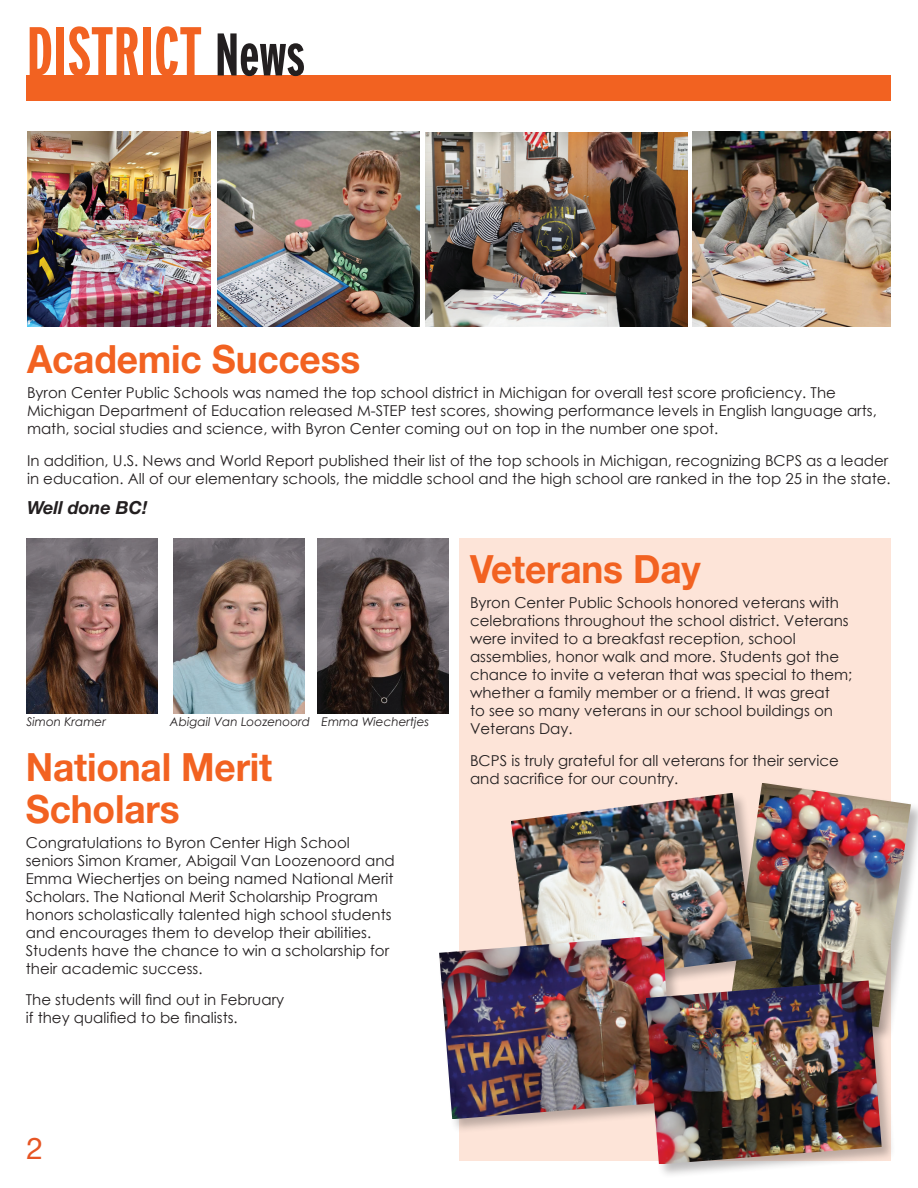
<style>
.page{position:relative;width:918px;height:1188px;background:#fff}
.page>*{position:absolute;margin:0;border:0;box-sizing:border-box;transform-origin:0 0}
.t1{font:700 69px "Interstate Compressed";color:#f26221}
.t2{font:700 39px "Helvetica Neue LT Std";letter-spacing:-.005em;color:#f26221;scale:.95 1}
.t3{font:30px "Helvetica Neue LT Std";color:#e65524}
.t4{font:italic 700 18px "Helvetica Neue LT Std";color:#231f20}
.t5{font:15px/18px "Century Gothic";color:#231f20}
.t6{font:italic 12px "Century Gothic";color:#231f20}
.s1{font-size:60px;color:#231f20}
</style>
<div class="page">
<div style="left:459px;top:539px;width:432px;height:622px;background:#fde4d8"></div>
<div style="left:729px;top:782px;width:189px;height:260px;background:#231f20;opacity:.3"></div>
<img style="left:730px;top:783px;width:181px;height:244px">
<div style="left:27px;top:75px;width:864px;height:26px;background:#f26221"></div>
<img style="left:173px;top:539px;width:131px;height:174px">
<img style="left:693px;top:132px;width:198px;height:195px">
<img style="left:218px;top:132px;width:202px;height:195px">
<img style="left:27px;top:132px;width:184px;height:195px">
<img style="left:426px;top:132px;width:261px;height:195px">
<img style="left:318px;top:539px;width:131px;height:174px">
<img style="left:26px;top:539px;width:131px;height:174px">
<div style="left:510px;top:792px;width:258px;height:209px;background:#231f20;opacity:.3"></div>
<img style="left:511px;top:793px;width:243px;height:187px">
<div style="left:438px;top:934px;width:251px;height:200px;background:#231f20;opacity:.3"></div>
<img style="left:439px;top:935px;width:236px;height:184px">
<div style="left:645px;top:980px;width:251px;height:199px;background:#231f20;opacity:.3"></div>
<img style="left:646px;top:980px;width:236px;height:184px">
<h1 class="t1" style="left:27px;top:13px;width:280px">DISTRICT <span class="s1">News</span></h1>
<h2 class="t2" style="left:27px;top:335px;width:352px">Academic Success</h2>
<p class="t5" style="left:27px;top:384px;width:851px">Byron Center Public Schools was named the top school district in Michigan for overall test score proficiency. The<br>Michigan Department of Education released M-STEP test scores, showing performance levels in English language arts, math, social studies and science, with Byron Center coming out on top in the number one spot.</p>
<p class="t5" style="left:27px;top:451px;width:865px">In addition, U.S. News and World Report published their list of the top schools in Michigan, recognizing BCPS as a leader in education. All of our elementary schools, the middle school and the high school are ranked in the top 25 in the state.</p>
<p class="t4" style="left:27px;top:496px;width:122px">Well done BC!</p>
<p class="t6" style="left:26px;top:714px;width:81px">Simon Kramer</p>
<p class="t6" style="left:170px;top:714px;width:261px">Abigail Van Loozenoord Emma Wiechertjes</p>
<h2 class="t2" style="left:26px;top:743px;width:261px">National Merit</h2>
<h2 class="t2" style="left:26px;top:785px;width:163px">Scholars</h2>
<p class="t5" style="left:26px;top:833px;width:370px">Congratulations to Byron Center High School seniors Simon Kramer, Abigail Van Loozenoord and Emma Wiechertjes on being named National Merit Scholars. The National Merit Scholarship Program honors scholastically talented high school students and encourages them to develop their abilities.<br>Students have the chance to win a scholarship for their academic success.</p>
<p class="t5" style="left:26px;top:990px;width:260px">The students will find out in February if they qualified to be finalists.</p>
<h2 class="t2" style="left:470px;top:545px;width:244px">Veterans Day</h2>
<p class="t5" style="left:470px;top:593px;width:384px">Byron Center Public Schools honored veterans with celebrations throughout the school district. Veterans were invited to a breakfast reception, school assemblies, honor walk and more. Students got the chance to invite a veteran that was special to them; whether a family member or a friend. It was great<br>to see so many veterans in our school buildings on Veterans Day.</p>
<p class="t5" style="left:470px;top:751px;width:370px">BCPS is truly grateful for all veterans for their service</p>
<p class="t5" style="left:470px;top:769px;width:210px">and sacrifice for our country.</p>
<h3 class="t3" style="left:26px;top:1131px;width:18px">2</h3>
</div>
